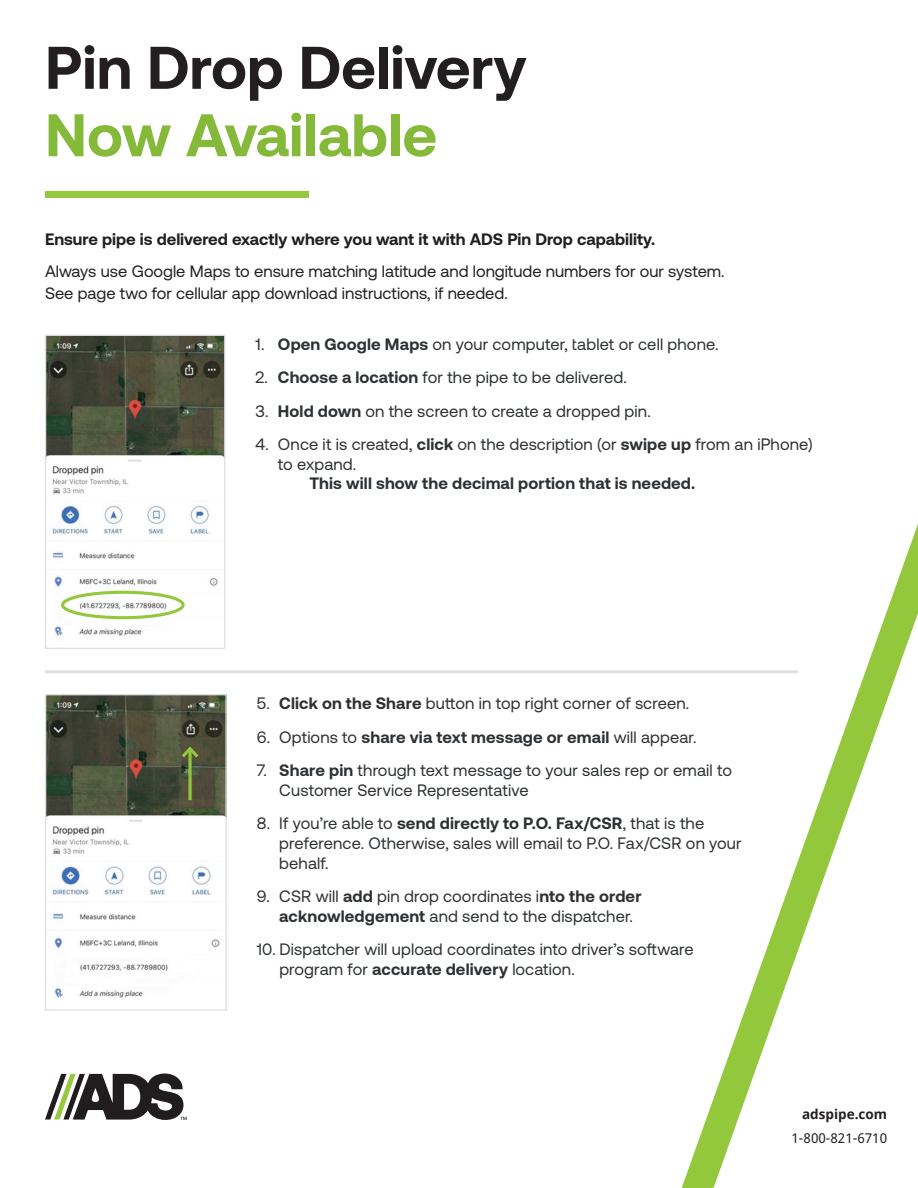
<style>
.page{position:relative;width:918px;height:1188px;background:#fff}
.page>*{position:absolute;margin:0;border:0;box-sizing:border-box;transform-origin:0 0}
.t1{font:700 60px "Aeonik";color:#231f20}
.t2{font:700 60px "Aeonik";color:#85b939}
.t3{font:16.5px/19.8px "Aeonik";letter-spacing:.01em;color:#2d3133}
.t4{font:16.5px/22.5px "Aeonik";color:#231f20}
.t5{font:700 16.5px "Aeonik";letter-spacing:.01em;color:#2d3133}
.t6{font:700 16.5px "Aeonik";color:#231f20}
.t7{font:13.5px "Noto Sans";color:#231f20}
.t8{font:700 13.5px "Noto Sans";color:#231f20}
.s1{font-weight:700}
.s2{font-weight:400}
</style>
<div class="page">
<svg style="left:633px;top:524px;width:285px;height:664px"></svg>
<div style="left:45px;top:191px;width:264px;height:7px;background:#94c83c"></div>
<hr style="left:45px;top:670px;width:753px;height:3px;background:#dfe0de">
<img style="left:47px;top:337px;width:176px;height:299px">
<div style="left:45px;top:335px;width:180px;height:314px;border:1px solid #dfe0de"></div>
<div style="left:61px;top:591px;width:124px;height:28px;border:3px solid #94c83c;border-radius:50%"></div>
<img style="left:47px;top:696px;width:178px;height:302px">
<div style="left:45px;top:694px;width:182px;height:317px;border:1px solid #dfe0de"></div>
<svg style="left:188px;top:761px;width:4px;height:39px"></svg>
<svg style="left:178px;top:744px;width:24px;height:17px"></svg>
<svg style="left:45px;top:1074px;width:142px;height:46px"></svg>
<h1 class="t1" style="left:45px;top:34px;width:483px">Pin Drop Delivery</h1>
<h1 class="t2" style="left:45px;top:101px;width:394px">Now Available</h1>
<p class="t6" style="left:45px;top:230px;width:612px">Ensure pipe is delivered exactly where you want it with ADS Pin Drop capability.</p>
<p class="t4" style="left:45px;top:260px;width:681px">Always use Google Maps to ensure matching latitude and longitude numbers for our system.<br>See page two for cellular app download instructions, if needed.</p>
<p class="t3" style="left:255px;top:334px;width:465px">1. <span class="s1">Open Google Maps</span> on your computer, tablet or cell phone.</p>
<p class="t3" style="left:255px;top:368px;width:373px">2. <span class="s1">Choose a location</span> for the pipe to be delivered.</p>
<p class="t3" style="left:255px;top:401px;width:397px">3. <span class="s1">Hold down</span> on the screen to create a dropped pin.</p>
<p class="t3" style="left:278px;top:434px;width:536px;text-indent:-23px">4. Once it is created, <span class="s1">click</span> on the description (or <span class="s1">swipe up</span> from an iPhone) to expand.</p>
<p class="t5" style="left:309px;top:474px;width:387px">This will show the decimal portion that is needed.</p>
<p class="t3" style="left:257px;top:694px;width:434px">5. <span class="s1">Click on the Share</span> button in top right corner of screen.</p>
<p class="t5" style="left:257px;top:728px;width:441px"><span class="s2">6. Options to</span> share via text message or email <span class="s2">will appear.</span></p>
<p class="t3" style="left:279px;top:760px;width:454px;text-indent:-23px">7. <span class="s1">Share pin</span> through text message to your sales rep or email to<br>Customer Service Representative</p>
<p class="t3" style="left:279px;top:813px;width:464px;text-indent:-23px">8. If you’re able to <span class="s1">send directly to P.O. Fax/CSR</span>, that is the preference. Otherwise, sales will email to P.O. Fax/CSR on your behalf.</p>
<p class="t3" style="left:279px;top:886px;width:364px;text-indent:-23px">9. CSR will <span class="s1">add</span> pin drop coordinates i<span class="s1">nto the order acknowledgement</span> and send to the dispatcher.</p>
<p class="t3" style="left:279px;top:939px;width:416px;text-indent:-23px">10. Dispatcher will upload coordinates into driver’s software program for <span class="s1">accurate delivery</span> location.</p>
<p class="t8" style="left:802px;top:1105px;width:86px">adspipe.com</p>
<p class="t7" style="left:792px;top:1129px;width:97px">1-800-821-6710</p>
</div>
